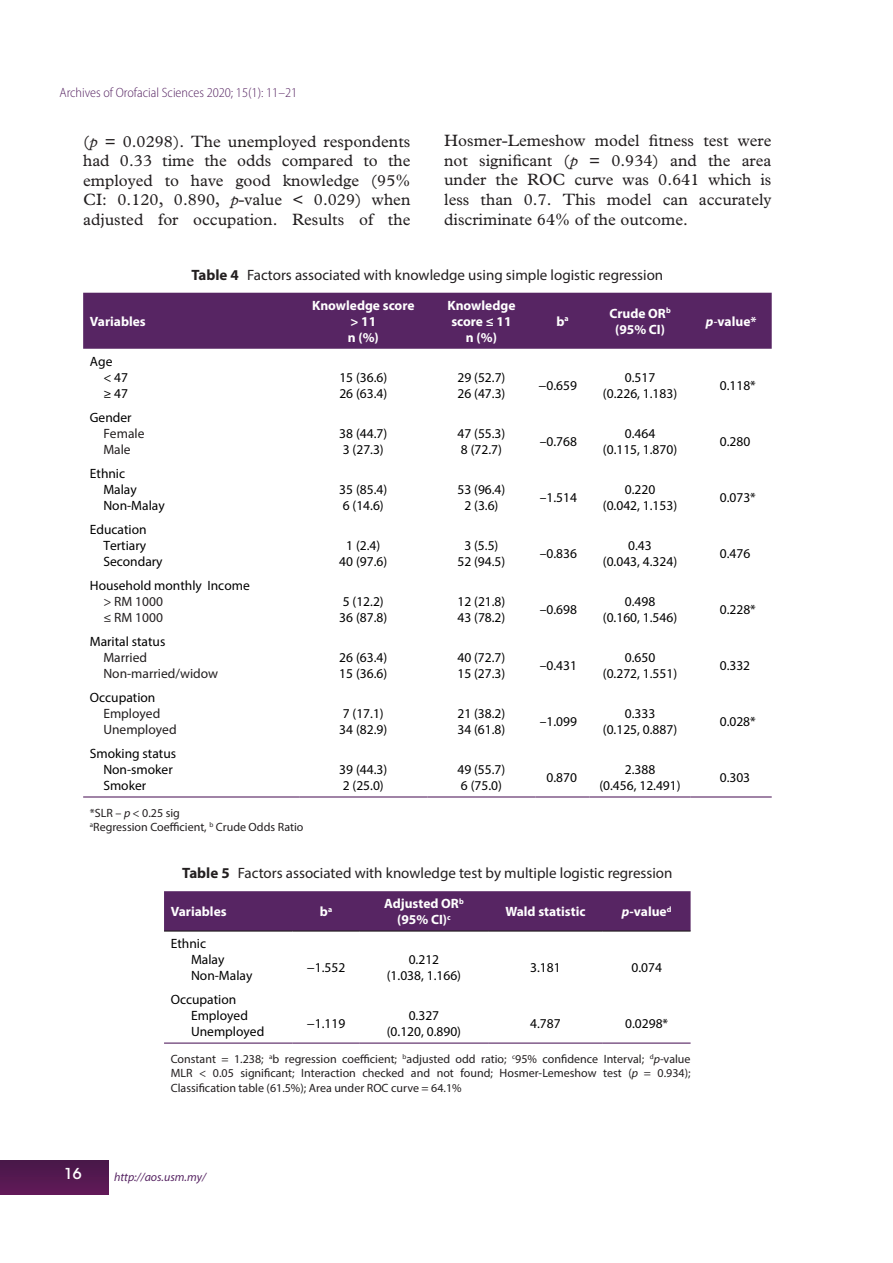
<style>
.page{position:relative;width:893px;height:1263px;background:#fff}
.page>*{position:absolute;margin:0;border:0;box-sizing:border-box;transform-origin:0 0}
.t1{font:16.5px/19.5px "Plantin Std";color:#231f20;text-align:justify}
.t2{font:15px "Myriad Pro";color:#231f20}
.t3{font:500 15px "ITC Avant Garde Std";color:#fff}
.t4{font:13.5px/16.2px "Myriad Pro";color:#000}
.t5{font:700 13.5px/16.2px "Myriad Pro";color:#fff;text-align:center}
.t6{font:13.5px/16.2px "Myriad Pro";color:#231f20}
.t7{font:300 semi-condensed 13.5px "Myriad Pro";color:#572563}
.t8{font:12px/14.4px "Myriad Pro";color:#231f20}
.t9{font:italic 12px "Myriad Pro";color:#572563}
.s1{font-style:italic}
.s2{font-weight:700}
.s3{font-weight:400;font-style:italic}
</style>
<div class="page">
<div style="left:0;top:1161px;width:109px;height:33px;background:#561950"></div>
<div style="left:83px;top:293px;width:689px;height:56px;background:#572563"></div>
<hr style="left:83px;top:796px;width:216px;height:1px;background:#572563">
<hr style="left:299px;top:796px;width:128px;height:1px;background:#572563">
<hr style="left:427px;top:796px;width:108px;height:1px;background:#572563">
<hr style="left:535px;top:796px;width:54px;height:1px;background:#572563">
<hr style="left:589px;top:796px;width:102px;height:1px;background:#572563">
<hr style="left:691px;top:796px;width:81px;height:1px;background:#572563">
<div style="left:164px;top:891px;width:527px;height:39px;background:#572563"></div>
<hr style="left:164px;top:1042px;width:128px;height:2px;background:#572563">
<hr style="left:292px;top:1042px;width:68px;height:2px;background:#572563">
<hr style="left:360px;top:1042px;width:128px;height:2px;background:#572563">
<hr style="left:488px;top:1042px;width:115px;height:2px;background:#572563">
<hr style="left:603px;top:1042px;width:88px;height:2px;background:#572563">
<hr style="left:164px;top:930px;width:128px;height:1px;background:#231f20">
<hr style="left:292px;top:930px;width:68px;height:1px;background:#231f20">
<hr style="left:360px;top:930px;width:128px;height:1px;background:#231f20">
<hr style="left:488px;top:930px;width:115px;height:1px;background:#231f20">
<hr style="left:603px;top:930px;width:88px;height:1px;background:#231f20">
<p class="t7" style="left:60px;top:85px;width:239px">Archives of Orofacial Sciences 2020; 15(1): 11–21</p>
<p class="t1" style="left:83px;top:131px;width:329px">(<span class="s1">p</span> = 0.0298). The unemployed respondents had 0.33 time the odds compared to the employed to have good knowledge (95% CI: 0.120, 0.890, <span class="s1">p</span>-value &lt; 0.029) when adjusted for occupation. Results of the</p>
<p class="t1" style="left:444px;top:131px;width:329px">Hosmer-Lemeshow model fitness test were not significant (<span class="s1">p</span> = 0.934) and the area under the ROC curve was 0.641 which is less than 0.7. This model can accurately discriminate 64% of the outcome.</p>
<p class="t5" style="left:90px;top:313px;width:57px">Variables</p>
<p class="t4" style="left:103px;top:353px;width:26px;text-indent:-14px">Age<br>&lt; 47 ≥ 47</p>
<p class="t2" style="left:191px;top:266px;width:473px"><span class="s2">Table 4</span> Factors associated with knowledge using simple logistic regression</p>
<p class="t5" style="left:312px;top:296px;width:104px">Knowledge score &gt; 11<br>n (%)</p>
<p class="t5" style="left:447px;top:296px;width:70px">Knowledge score ≤ 11 n (%)</p>
<p class="t5" style="left:556px;top:313px;width:14px">b<sup>a</sup></p>
<p class="t5" style="left:609px;top:305px;width:63px">Crude OR<sup>b </sup>(95% CI)</p>
<p class="t5" style="left:706px;top:313px;width:52px"><span class="s1">p</span><span class="s3">-</span>value*</p>
<p class="t4" style="left:339px;top:369px;width:49px">15 (36.6)<br>26 (63.4)</p>
<p class="t4" style="left:457px;top:369px;width:49px">29 (52.7)<br>26 (47.3)</p>
<p class="t4" style="left:538px;top:377px;width:40px">−0.659</p>
<p class="t4" style="left:603px;top:369px;width:76px;text-align:center">0.517<br>(0.226, 1.183)</p>
<p class="t4" style="left:720px;top:377px;width:38px">0.118*</p>
<p class="t4" style="left:90px;top:409px;width:43px">Gender</p>
<p class="t6" style="left:103px;top:425px;width:43px">Female<br>Male</p>
<p class="t4" style="left:339px;top:425px;width:49px">38 (44.7)<br>3 (27.3)</p>
<p class="t4" style="left:457px;top:425px;width:49px">47 (55.3)<br>8 (72.7)</p>
<p class="t4" style="left:540px;top:433px;width:39px">–0.768</p>
<p class="t4" style="left:603px;top:425px;width:76px;text-align:center">0.464<br>(0.115, 1.870)</p>
<p class="t4" style="left:720px;top:433px;width:32px">0.280</p>
<p class="t4" style="left:103px;top:465px;width:63px;text-indent:-14px">Ethnic<br>Malay<br>Non-Malay</p>
<p class="t4" style="left:339px;top:481px;width:49px">35 (85.4)<br>6 (14.6)</p>
<p class="t4" style="left:457px;top:481px;width:49px;text-align:center">53 (96.4)<br>2 (3.6)</p>
<p class="t4" style="left:540px;top:489px;width:39px">–1.514</p>
<p class="t4" style="left:603px;top:481px;width:76px;text-align:center">0.220<br>(0.042, 1.153)</p>
<p class="t4" style="left:720px;top:489px;width:38px">0.073*</p>
<p class="t4" style="left:103px;top:521px;width:61px;text-indent:-14px">Education<br>Tertiary<br>Secondary</p>
<p class="t4" style="left:339px;top:537px;width:49px;text-align:center">1 (2.4)<br>40 (97.6)</p>
<p class="t4" style="left:457px;top:537px;width:49px;text-align:center">3 (5.5)<br>52 (94.5)</p>
<p class="t4" style="left:540px;top:545px;width:39px">–0.836</p>
<p class="t4" style="left:603px;top:537px;width:76px;text-align:center">0.43<br>(0.043, 4.324)</p>
<p class="t4" style="left:720px;top:545px;width:32px">0.476</p>
<p class="t4" style="left:90px;top:577px;width:161px">Household monthly Income</p>
<p class="t6" style="left:103px;top:593px;width:61px">&gt; RM 1000 ≤ RM 1000</p>
<p class="t4" style="left:339px;top:593px;width:49px">5 (12.2)<br>36 (87.8)</p>
<p class="t4" style="left:457px;top:593px;width:49px">12 (21.8)<br>43 (78.2)</p>
<p class="t4" style="left:540px;top:601px;width:39px">–0.698</p>
<p class="t4" style="left:603px;top:593px;width:76px;text-align:center">0.498<br>(0.160, 1.546)</p>
<p class="t4" style="left:720px;top:601px;width:38px">0.228*</p>
<p class="t4" style="left:90px;top:633px;width:77px">Marital status</p>
<p class="t6" style="left:103px;top:649px;width:116px">Married<br>Non-married/widow</p>
<p class="t4" style="left:339px;top:649px;width:49px">26 (63.4)<br>15 (36.6)</p>
<p class="t4" style="left:457px;top:649px;width:49px">40 (72.7)<br>15 (27.3)</p>
<p class="t4" style="left:540px;top:657px;width:39px">–0.431</p>
<p class="t4" style="left:603px;top:649px;width:76px;text-align:center">0.650<br>(0.272, 1.551)</p>
<p class="t4" style="left:720px;top:657px;width:32px">0.332</p>
<p class="t4" style="left:90px;top:689px;width:67px">Occupation</p>
<p class="t6" style="left:103px;top:705px;width:75px">Employed<br>Unemployed</p>
<p class="t4" style="left:339px;top:705px;width:49px">7 (17.1)<br>34 (82.9)</p>
<p class="t4" style="left:457px;top:705px;width:49px">21 (38.2)<br>34 (61.8)</p>
<p class="t4" style="left:540px;top:713px;width:39px">–1.099</p>
<p class="t4" style="left:603px;top:705px;width:76px;text-align:center">0.333<br>(0.125, 0.887)</p>
<p class="t4" style="left:720px;top:713px;width:38px">0.028*</p>
<p class="t4" style="left:103px;top:745px;width:74px;text-indent:-14px">Smoking status<br>Non-smoker<br>Smoker</p>
<p class="t4" style="left:339px;top:761px;width:49px">39 (44.3)<br>2 (25.0)</p>
<p class="t4" style="left:457px;top:761px;width:49px">49 (55.7)<br>6 (75.0)</p>
<p class="t4" style="left:546px;top:769px;width:32px">0.870</p>
<p class="t4" style="left:599px;top:761px;width:83px;text-align:center">2.388<br>(0.456, 12.491)</p>
<p class="t4" style="left:720px;top:769px;width:32px">0.303</p>
<p class="t8" style="left:90px;top:805px;width:215px">*SLR – <span class="s1">p</span> &lt; 0.25 sig<br><sup>a</sup>Regression Coefficient, <sup>b</sup> Crude Odds Ratio</p>
<p class="t2" style="left:182px;top:864px;width:492px"><span class="s2">Table 5</span> Factors associated with knowledge test by multiple logistic regression</p>
<p class="t5" style="left:171px;top:903px;width:57px">Variables</p>
<p class="t5" style="left:320px;top:903px;width:14px">b<sup>a</sup></p>
<p class="t5" style="left:384px;top:895px;width:81px">Adjusted OR<sup>b </sup>(95% CI)<sup>c</sup></p>
<p class="t5" style="left:505px;top:903px;width:82px">Wald statistic</p>
<p class="t5" style="left:622px;top:903px;width:51px"><span class="s1">p</span>-value<sup>d</sup></p>
<p class="t4" style="left:191px;top:935px;width:63px;text-indent:-20px">Ethnic<br>Malay<br>Non-Malay</p>
<p class="t4" style="left:307px;top:959px;width:40px">−1.552</p>
<p class="t4" style="left:387px;top:951px;width:76px;text-align:center">0.212<br>(1.038, 1.166)</p>
<p class="t4" style="left:530px;top:959px;width:32px">3.181</p>
<p class="t4" style="left:631px;top:959px;width:32px">0.074</p>
<p class="t3" style="left:64px;top:1164px;width:19px">16</p>
<p class="t4" style="left:191px;top:991px;width:75px;text-indent:-20px">Occupation<br>Employed<br>Unemployed</p>
<p class="t4" style="left:307px;top:1015px;width:40px">−1.119</p>
<p class="t4" style="left:387px;top:1007px;width:76px;text-align:center">0.327<br>(0.120, 0.890)</p>
<p class="t4" style="left:530px;top:1015px;width:32px">4.787</p>
<p class="t4" style="left:625px;top:1015px;width:45px">0.0298*</p>
<p class="t8" style="left:171px;top:1051px;width:521px;text-align:justify">Constant = 1.238; <sup>a</sup>b regression coefficient; <sup>b</sup>adjusted odd ratio; <sup>c</sup>95% confidence Interval; <sup>d</sup><span class="s1">p</span>-value MLR &lt; 0.05 significant; Interaction checked and not found; Hosmer-Lemeshow test (<span class="s1">p</span> = 0.934); Classification table (61.5%); Area under ROC curve = 64.1%</p>
<p class="t9" style="left:114px;top:1169px;width:93px">http://aos.usm.my/</p>
</div>
